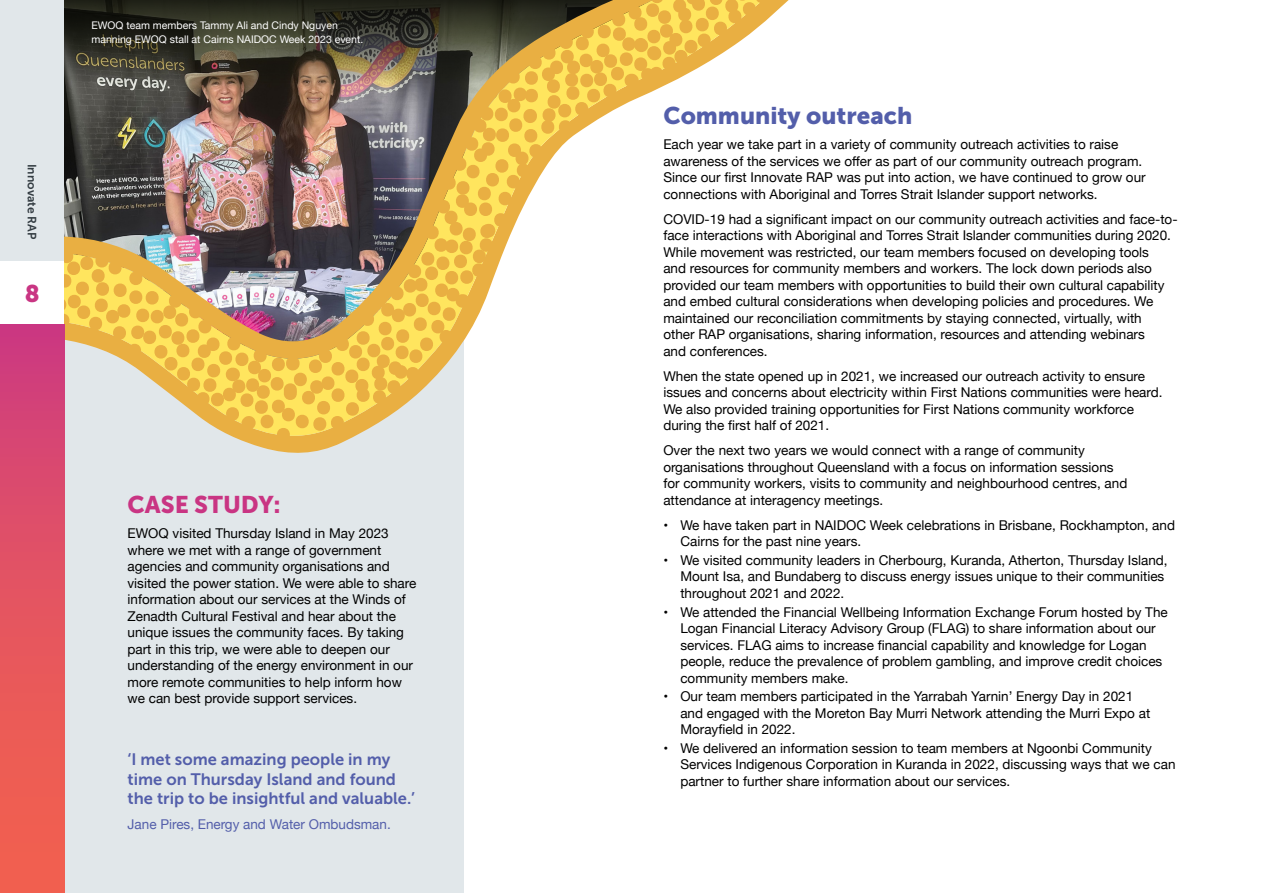
<style>
.page{position:relative;width:1263px;height:893px;background:#fff}
.page>*{position:absolute;margin:0;border:0;box-sizing:border-box;transform-origin:0 0}
.Head3_-_blue_bold_16pt{font:24px "Museo Sans 900";color:#535eaa}
.Head3_-_case_study{font:24px "Museo Sans 900";color:#c93583}
.t1{font:16.5px/19.5px "Museo Sans 700";color:#535eaa}
.Body{font:13.5px/16.5px "Helvetica Neue";color:#000}
.t2{font:13.5px "Helvetica Neue";color:#535eaa}
.t3{font:12px "Museo Sans 700";color:#333c42}
.t4{font:10.5px/13.5px "Helvetica Neue";color:#fff}
</style>
<div class="page">
<div style="left:0;top:0;width:463px;height:893px;background:#e1e7ea"></div>
<img style="left:64px;top:0;width:707px;height:441px">
<div style="left:0;top:260px;width:64px;height:65px;background:#fff"></div>
<div style="left:0;top:324px;width:64px;height:569px;background:linear-gradient(to bottom,#cf3d7e,#f66649)"></div>
<p class="t3" style="left:39px;top:164px;width:77px;rotate:90deg">Innovate RAP</p>
<h1 class="Head3_-_case_study" style="left:25px;top:280px;width:16px">8</h1>
<p class="t4" style="left:91px;top:19px;width:273px">EWOQ team members Tammy Ali and Cindy Nguyen manning EWOQ stall at Cairns NAIDOC Week 2023 event.</p>
<h3 class="Head3_-_case_study" style="left:128px;top:491px;width:154px">CASE STUDY:</h3>
<p class="Body" style="left:128px;top:526px;width:290px">EWOQ visited Thursday Island in May 2023 where we met with a range of government agencies and community organisations and visited the power station. We were able to share information about our services at the Winds of Zenadth Cultural Festival and hear about the unique issues the community faces. By taking part in this trip, we were able to deepen our understanding of the energy environment in our more remote communities to help inform how we can best provide support services.</p>
<p class="t1" style="left:128px;top:750px;width:289px">‘I met some amazing people in my time on Thursday Island and found the trip to be insightful and valuable.’</p>
<p class="t2" style="left:128px;top:815px;width:265px">Jane Pires, Energy and Water Ombudsman.</p>
<h3 class="Head3_-_blue_bold_16pt" style="left:663px;top:102px;width:250px">Community outreach</h3>
<p class="Body" style="left:663px;top:137px;width:484px">Each year we take part in a variety of community outreach activities to raise awareness of the services we offer as part of our community outreach program.<br>Since our first Innovate RAP was put into action, we have continued to grow our connections with Aboriginal and Torres Strait Islander support networks.</p>
<p class="Body" style="left:663px;top:212px;width:516px">COVID-19 had a significant impact on our community outreach activities and face-to&shy;face interactions with Aboriginal and Torres Strait Islander communities during 2020.<br>While movement was restricted, our team members focused on developing tools<br>and resources for community members and workers. The lock down periods also provided our team members with opportunities to build their own cultural capability and embed cultural considerations when developing policies and procedures. We maintained our reconciliation commitments by staying connected, virtually, with<br>other RAP organisations, sharing information, resources and attending webinars<br>and conferences.</p>
<p class="Body" style="left:663px;top:369px;width:501px">When the state opened up in 2021, we increased our outreach activity to ensure issues and concerns about electricity within First Nations communities were heard.<br>We also provided training opportunities for First Nations community workforce during the first half of 2021.</p>
<p class="Body" style="left:663px;top:443px;width:465px">Over the next two years we would connect with a range of community organisations throughout Queensland with a focus on information sessions for community workers, visits to community and neighbourhood centres, and attendance at interagency meetings.</p>
<p class="Body" style="left:680px;top:518px;width:496px;text-indent:-17px">• We have taken part in NAIDOC Week celebrations in Brisbane, Rockhampton, and<br>Cairns for the past nine years.</p>
<p class="Body" style="left:680px;top:553px;width:489px;text-indent:-17px">• We visited community leaders in Cherbourg, Kuranda, Atherton, Thursday Island,<br>Mount Isa, and Bundaberg to discuss energy issues unique to their communities throughout 2021 and 2022.</p>
<p class="Body" style="left:680px;top:604px;width:489px;text-indent:-17px">• We attended the Financial Wellbeing Information Exchange Forum hosted by The Logan Financial Literacy Advisory Group (FLAG) to share information about our services. FLAG aims to increase financial capability and knowledge for Logan people, reduce the prevalence of problem gambling, and improve credit choices community members make.</p>
<p class="Body" style="left:680px;top:689px;width:471px;text-indent:-17px">• Our team members participated in the Yarrabah Yarnin’ Energy Day in 2021 and engaged with the Moreton Bay Murri Network attending the Murri Expo at<br>Morayfield in 2022.</p>
<p class="Body" style="left:680px;top:741px;width:497px;text-indent:-17px">• We delivered an information session to team members at Ngoonbi Community<br>Services Indigenous Corporation in Kuranda in 2022, discussing ways that we can partner to further share information about our services.</p>
</div>
